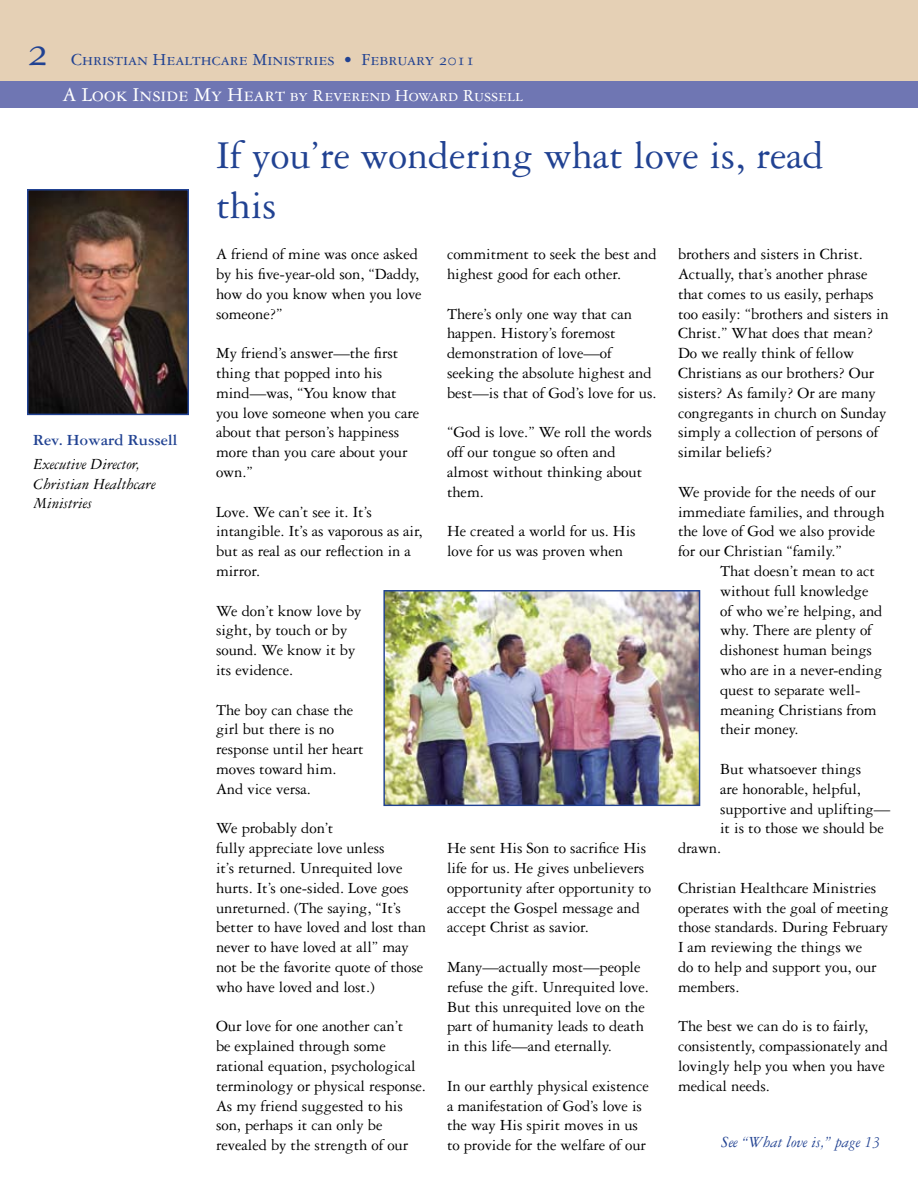
<style>
.page{position:relative;width:918px;height:1188px;background:#fff}
.page>*{position:absolute;margin:0;border:0;box-sizing:border-box;transform-origin:0 0}
.t1{font:45px "Garamond Three SC";color:#214292}
.t2{font:42px/50.4px "Garamond Three";color:#214292}
.t3{font:18px/35.7px "Garamond Three SC";color:#214292}
.t4{font:16.5px/19.8px "Garamond Three";letter-spacing:-.005em;color:#000}
.t5{font:italic 16.5px/19.8px "Garamond Three";color:#000}
.t6{font:italic 16.5px "Garamond Three";color:#214292}
.t7{font:700 16.5px "Garamond Three";color:#214292}
.s1{font-size:21px;color:#fff}
.s2{color:#fff}
</style>
<div class="page">
<img style="left:30px;top:192px;width:156px;height:220px">
<div style="left:27px;top:189px;width:162px;height:226px;border:2px solid #214292"></div>
<div style="left:0;top:0;width:918px;height:81px;background:#e5d0b5"></div>
<div style="left:0;top:81px;width:918px;height:27px;background:#6f76b3"></div>
<img style="left:385px;top:592px;width:313px;height:212px">
<div style="left:383px;top:590px;width:317px;height:216px;border:1px solid #214292"></div>
<h1 class="t1" style="left:27px;top:27px;width:24px">2</h1>
<p class="t3" style="left:63px;top:42px;width:462px;text-indent:9px">Christian Healthcare Ministries • February 2011<br><span class="s1">A Look Inside My Heart</span> <span class="s2">by Reverend Howard Russell</span></p>
<h2 class="t2" style="left:216px;top:129px;width:609px">If you’re wondering what love is, read this</h2>
<p class="t4" style="left:216px;top:244px;width:207px">A friend of mine was once asked by his five-year-old son, “Daddy, how do you know when you love someone?”</p>
<p class="t4" style="left:216px;top:343px;width:205px">My friend’s answer—the first thing that popped into his mind—was, “You know that you love someone when you care about that person’s happiness more than you care about your own.”</p>
<p class="t4" style="left:216px;top:502px;width:208px">Love. We can’t see it. It’s intangible. It’s as vaporous as air, but as real as our reflection in a mirror.</p>
<p class="t4" style="left:216px;top:601px;width:147px">We don’t know love by sight, by touch or by sound. We know it by its evidence.</p>
<p class="t4" style="left:216px;top:700px;width:149px">The boy can chase the girl but there is no response until her heart moves toward him.<br>And vice versa.</p>
<p class="t4" style="left:216px;top:818px;width:212px">We probably don’t<br>fully appreciate love unless<br>it’s returned. Unrequited love hurts. It’s one-sided. Love goes unreturned. (The saying, “It’s better to have loved and lost than never to have loved at all” may not be the favorite quote of those who have loved and lost.)</p>
<p class="t4" style="left:216px;top:1016px;width:212px">Our love for one another can’t<br>be explained through some rational equation, psychological terminology or physical response.<br>As my friend suggested to his son, perhaps it can only be revealed by the strength of our</p>
<p class="t4" style="left:447px;top:244px;width:211px">commitment to seek the best and highest good for each other.</p>
<p class="t4" style="left:447px;top:304px;width:211px">There’s only one way that can happen. History’s foremost demonstration of love—of seeking the absolute highest and best—is that of God’s love for us.</p>
<p class="t4" style="left:447px;top:422px;width:206px">“God is love.” We roll the words off our tongue so often and almost without thinking about them.</p>
<p class="t4" style="left:447px;top:521px;width:190px">He created a world for us. His love for us was proven when</p>
<p class="t4" style="left:678px;top:244px;width:212px">brothers and sisters in Christ.<br>Actually, that’s another phrase that comes to us easily, perhaps too easily: “brothers and sisters in<br>Christ.” What does that mean?<br>Do we really think of fellow<br>Christians as our brothers? Our sisters? As family? Or are many congregants in church on Sunday simply a collection of persons of similar beliefs?</p>
<p class="t4" style="left:678px;top:482px;width:208px">We provide for the needs of our immediate families, and through the love of God we also provide for our Christian “family.”</p>
<p class="t4" style="left:720px;top:561px;width:164px">That doesn’t mean to act without full knowledge of who we’re helping, and why. There are plenty of dishonest human beings who are in a never-ending quest to separate well&shy;meaning Christians from their money.</p>
<p class="t4" style="left:720px;top:759px;width:143px">But whatsoever things</p>
<p class="t4" style="left:720px;top:779px;width:142px">are honorable, helpful,</p>
<p class="t4" style="left:720px;top:799px;width:172px">supportive and uplifting—</p>
<p class="t4" style="left:720px;top:818px;width:165px">it is to those we should be</p>
<p class="t4" style="left:678px;top:838px;width:45px">drawn.</p>
<p class="t4" style="left:678px;top:878px;width:212px">Christian Healthcare Ministries operates with the goal of meeting those standards. During February<br>I am reviewing the things we<br>do to help and support you, our members.</p>
<p class="t4" style="left:678px;top:1016px;width:211px">The best we can do is to fairly, consistently, compassionately and lovingly help you when you have medical needs.</p>
<p class="t7" style="left:33px;top:431px;width:146px">Rev. Howard Russell</p>
<p class="t5" style="left:33px;top:454px;width:124px">Executive Director,<br>Christian Healthcare<br>Ministries</p>
<p class="t4" style="left:447px;top:838px;width:206px">He sent His Son to sacrifice His life for us. He gives unbelievers opportunity after opportunity to accept the Gospel message and accept Christ as savior.</p>
<p class="t4" style="left:447px;top:957px;width:203px">Many—actually most—people refuse the gift. Unrequited love.<br>But this unrequited love on the part of humanity leads to death in this life—and eternally.</p>
<p class="t4" style="left:447px;top:1076px;width:203px">In our earthly physical existence a manifestation of God’s love is the way His spirit moves in us to provide for the welfare of our</p>
<p class="t6" style="left:721px;top:1133px;width:161px">See “What love is,” page 13</p>
</div>
